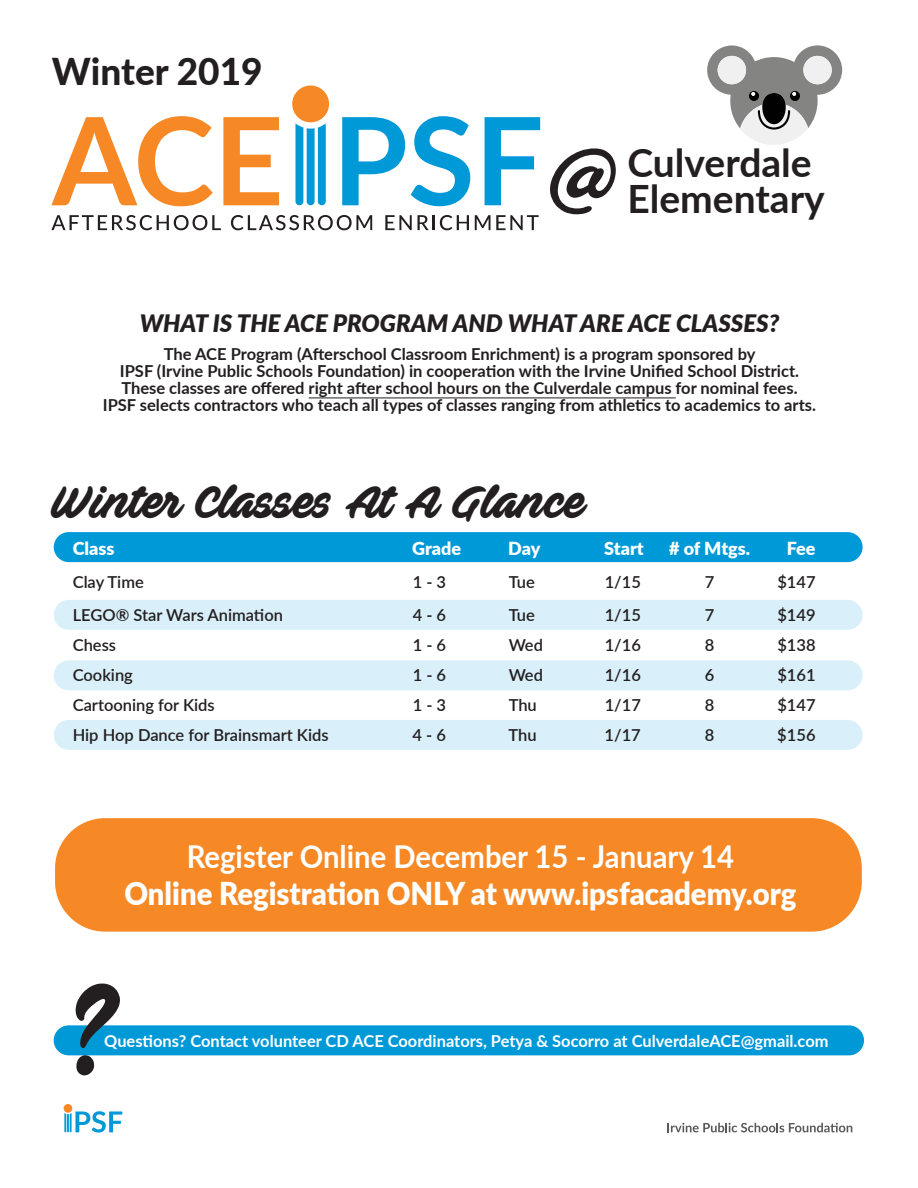
<style>
.page{position:relative;width:918px;height:1188px;background:#fff}
.page>*{position:absolute;margin:0;border:0;box-sizing:border-box;transform-origin:0 0}
.t1{font:88.5px "Barley Script PERSONALUSE";color:#231f20}
.t2{font:45px "Ave Fedan PERSONALUSEONLY";color:#231f20}
.t3{font:700 39px/36px "Lato";color:#231f20}
.t4{font:800 37.05px "Lato";color:#231f20}
.t5{font:900 31.5px "Lato";color:#fff;scale:.93 1}
.t6{font:700 31.5px "Lato";color:#fff;scale:.93 1}
.t7{font:italic 900 24px "Lato";color:#231f20}
.t8{font:900 18px "Lato";color:#fff}
.t9{font:700 16.5px/17.2px "Lato";color:#231f20;text-align:center}
.t10{font:600 16.5px "Lato";color:#231f20}
.t11{font:700 16.5px "Lato";color:#fff}
</style>
<div class="page">
<div style="left:54px;top:720px;width:809px;height:30px;background:#d9eff9;border-radius:15px"></div>
<div style="left:55px;top:818px;width:807px;height:114px;background:#f68925;border-radius:50px"></div>
<div style="left:54px;top:600px;width:809px;height:30px;background:#d9eff9;border-radius:15px"></div>
<div style="left:54px;top:660px;width:809px;height:30px;background:#d9eff9;border-radius:15px"></div>
<div style="left:54px;top:1025px;width:810px;height:30px;background:#0099d8;border-radius:15px"></div>
<div style="left:54px;top:532px;width:809px;height:30px;background:#0099d8;border-radius:15px"></div>
<svg style="left:51px;top:116px;width:162px;height:90px"></svg>
<svg style="left:223px;top:117px;width:56px;height:88px"></svg>
<svg style="left:342px;top:117px;width:63px;height:88px"></svg>
<svg style="left:411px;top:116px;width:59px;height:90px"></svg>
<svg style="left:485px;top:117px;width:55px;height:88px"></svg>
<div style="left:292px;top:86px;width:37px;height:36px;background:#f68926;border-radius:50%"></div>
<svg style="left:295px;top:123px;width:31px;height:82px"></svg>
<svg style="left:51px;top:215px;width:170px;height:15px"></svg>
<svg style="left:231px;top:215px;width:141px;height:15px"></svg>
<svg style="left:385px;top:215px;width:27px;height:15px"></svg>
<svg style="left:418px;top:215px;width:51px;height:15px"></svg>
<svg style="left:475px;top:215px;width:64px;height:15px"></svg>
<hr style="left:309px;top:398px;width:367px;height:1px;background:#231f20">
<div style="left:64px;top:1104px;width:8px;height:9px;background:#f68926;border-radius:50%"></div>
<svg style="left:64px;top:1111px;width:58px;height:22px"></svg>
<svg style="left:667px;top:1123px;width:185px;height:9px"></svg>
<svg style="left:707px;top:45px;width:135px;height:100px"></svg>
<svg style="left:53px;top:1025px;width:88px;height:31px"></svg>
<h3 class="t4" style="left:52px;top:44px;width:212px">Winter 2019</h3>
<h1 class="t1" style="left:550px;top:111px;width:73px">@</h1>
<h3 class="t3" style="left:627px;top:143px;width:199px">Culverdale<br>Elementary</h3>
<h3 class="t7" style="left:140px;top:305px;width:641px">WHAT IS THE ACE PROGRAM AND WHAT ARE ACE CLASSES?</h3>
<p class="t9" style="left:103px;top:344px;width:715px">The ACE Program (Afterschool Classroom Enrichment) is a program sponsored by<br>IPSF (Irvine Public Schools Foundation) in cooperation with the Irvine Unified School District.<br>These classes are offered right after school hours on the Culverdale campus for nominal fees.<br>IPSF selects contractors who teach all types of classes ranging from athletics to academics to arts.</p>
<h2 class="t2" style="left:51px;top:474px;width:536px">Winter Classes At A Glance</h2>
<p class="t8" style="left:73px;top:535px;width:43px">Class</p>
<p class="t8" style="left:412px;top:535px;width:51px">Grade</p>
<p class="t8" style="left:508px;top:535px;width:34px">Day</p>
<p class="t8" style="left:604px;top:535px;width:41px">Start</p>
<p class="t8" style="left:669px;top:535px;width:83px"># of Mtgs.</p>
<p class="t8" style="left:787px;top:535px;width:30px">Fee</p>
<p class="t10" style="left:73px;top:570px;width:73px">Clay Time</p>
<p class="t10" style="left:413px;top:570px;width:35px">1 - 3</p>
<p class="t10" style="left:509px;top:570px;width:28px">Tue</p>
<p class="t10" style="left:605px;top:570px;width:38px">1/15</p>
<p class="t10" style="left:705px;top:570px;width:11px">7</p>
<p class="t10" style="left:777px;top:570px;width:40px">$147</p>
<p class="t10" style="left:73px;top:603px;width:212px">LEGO® Star Wars Animation</p>
<p class="t10" style="left:413px;top:603px;width:35px">4 - 6</p>
<p class="t10" style="left:509px;top:603px;width:28px">Tue</p>
<p class="t10" style="left:605px;top:603px;width:38px">1/15</p>
<p class="t10" style="left:705px;top:603px;width:11px">7</p>
<p class="t10" style="left:777px;top:603px;width:40px">$149</p>
<p class="t10" style="left:73px;top:633px;width:45px">Chess</p>
<p class="t10" style="left:413px;top:633px;width:35px">1 - 6</p>
<p class="t10" style="left:509px;top:633px;width:36px">Wed</p>
<p class="t10" style="left:605px;top:633px;width:38px">1/16</p>
<p class="t10" style="left:705px;top:633px;width:11px">8</p>
<p class="t10" style="left:777px;top:633px;width:40px">$138</p>
<p class="t10" style="left:73px;top:663px;width:62px">Cooking</p>
<p class="t10" style="left:413px;top:663px;width:35px">1 - 6</p>
<p class="t10" style="left:509px;top:663px;width:36px">Wed</p>
<p class="t10" style="left:605px;top:663px;width:38px">1/16</p>
<p class="t10" style="left:705px;top:663px;width:11px">6</p>
<p class="t10" style="left:777px;top:663px;width:40px">$161</p>
<p class="t10" style="left:73px;top:693px;width:144px">Cartooning for Kids</p>
<p class="t10" style="left:413px;top:693px;width:35px">1 - 3</p>
<p class="t10" style="left:509px;top:693px;width:30px">Thu</p>
<p class="t10" style="left:605px;top:693px;width:38px">1/17</p>
<p class="t10" style="left:705px;top:693px;width:11px">8</p>
<p class="t10" style="left:777px;top:693px;width:40px">$147</p>
<p class="t10" style="left:73px;top:723px;width:257px">Hip Hop Dance for Brainsmart Kids</p>
<p class="t10" style="left:413px;top:723px;width:35px">4 - 6</p>
<p class="t10" style="left:509px;top:723px;width:30px">Thu</p>
<p class="t10" style="left:605px;top:723px;width:38px">1/17</p>
<p class="t10" style="left:705px;top:723px;width:11px">8</p>
<p class="t10" style="left:777px;top:723px;width:40px">$156</p>
<h3 class="t6" style="left:187px;top:833px;width:590px">Register Online December 15 - January 14</h3>
<h3 class="t5" style="left:124px;top:870px;width:724px">Online Registration ONLY at www.ipsfacademy.org</h3>
<p class="t11" style="left:104px;top:1028px;width:726px">Questions? Contact volunteer CD ACE Coordinators, Petya &amp; Socorro at CulverdaleACE@gmail.com</p>
</div>
